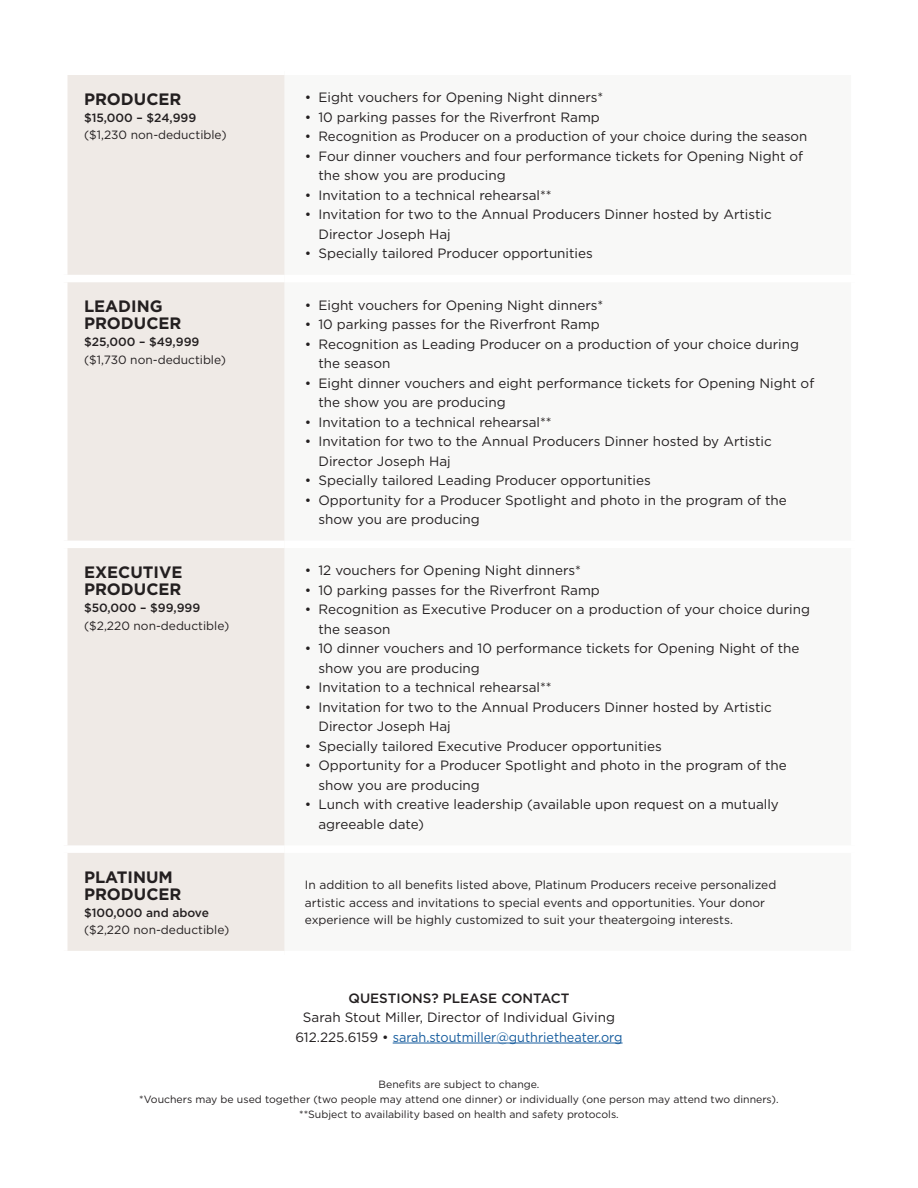
<style>
.page{position:relative;width:918px;height:1188px;background:#fff}
.page>*{position:absolute;margin:0;border:0;box-sizing:border-box;transform-origin:0 0}
.Subhead{font:700 16.5px/17.2px "Gotham";color:#231f20}
.t1{font:13.5px/19.5px "Gotham";color:#231f20}
.t2{font:13.5px "Gotham";color:#175d9e;scale:.94 1}
.t3{font:500 13.5px "Gotham";color:#231f20}
.Body_Copy{font:12px/17.2px "Gotham";color:#231f20}
.Body_Copy_Medium{font:500 12px "Gotham";color:#231f20}
.t4{font:10.5px "Gotham";color:#231f20}
.s1{color:#231f20}
</style>
<div class="page">
<div style="left:68px;top:75px;width:217px;height:876px;background:#efeae6"></div>
<div style="left:60px;top:275px;width:225px;height:7px;background:#fff"></div>
<div style="left:60px;top:541px;width:225px;height:7px;background:#fff"></div>
<div style="left:60px;top:845px;width:225px;height:8px;background:#fff"></div>
<hr style="left:393px;top:1043px;width:230px;height:1px;background:#175d9e">
<p class="Subhead" style="left:84px;top:90px;width:99px">PRODUCER</p>
<p class="Body_Copy_Medium" style="left:84px;top:110px;width:114px">$15,000 – $24,999</p>
<p class="Body_Copy" style="left:84px;top:126px;width:144px">($1,230 non-deductible)</p>
<p class="t1" style="left:305px;top:87px;width:300px">• Eight vouchers for Opening Night dinners*</p>
<p class="t1" style="left:305px;top:107px;width:296px">• 10 parking passes for the Riverfront Ramp</p>
<p class="t1" style="left:305px;top:126px;width:504px">• Recognition as Producer on a production of your choice during the season</p>
<p class="t1" style="left:318px;top:146px;width:486px;text-indent:-14px">• Four dinner vouchers and four performance tickets for Opening Night of the show you are producing</p>
<p class="t1" style="left:305px;top:185px;width:248px">• Invitation to a technical rehearsal**</p>
<p class="t1" style="left:318px;top:204px;width:455px;text-indent:-14px">• Invitation for two to the Annual Producers Dinner hosted by Artistic<br>Director Joseph Haj</p>
<p class="t1" style="left:305px;top:243px;width:289px">• Specially tailored Producer opportunities</p>
<p class="Subhead" style="left:84px;top:297px;width:80px">LEADING</p>
<p class="Subhead" style="left:84px;top:315px;width:99px">PRODUCER</p>
<p class="Body_Copy_Medium" style="left:84px;top:334px;width:117px">$25,000 – $49,999</p>
<p class="Body_Copy" style="left:84px;top:351px;width:144px">($1,730 non-deductible)</p>
<p class="t1" style="left:305px;top:295px;width:300px">• Eight vouchers for Opening Night dinners*</p>
<p class="t1" style="left:305px;top:314px;width:296px">• 10 parking passes for the Riverfront Ramp</p>
<p class="t1" style="left:318px;top:334px;width:482px;text-indent:-14px">• Recognition as Leading Producer on a production of your choice during the season</p>
<p class="t1" style="left:318px;top:373px;width:497px;text-indent:-14px">• Eight dinner vouchers and eight performance tickets for Opening Night of the show you are producing</p>
<p class="t1" style="left:305px;top:412px;width:248px">• Invitation to a technical rehearsal**</p>
<p class="t1" style="left:318px;top:431px;width:455px;text-indent:-14px">• Invitation for two to the Annual Producers Dinner hosted by Artistic<br>Director Joseph Haj</p>
<p class="t1" style="left:305px;top:470px;width:347px">• Specially tailored Leading Producer opportunities</p>
<p class="t1" style="left:318px;top:490px;width:470px;text-indent:-14px">• Opportunity for a Producer Spotlight and photo in the program of the show you are producing</p>
<p class="Subhead" style="left:84px;top:563px;width:100px">EXECUTIVE<br>PRODUCER</p>
<p class="Body_Copy_Medium" style="left:84px;top:600px;width:118px">$50,000 – $99,999</p>
<p class="Body_Copy" style="left:84px;top:616px;width:147px">($2,220 non-deductible)</p>
<p class="t1" style="left:305px;top:561px;width:278px">• 12 vouchers for Opening Night dinners*</p>
<p class="t1" style="left:305px;top:580px;width:296px">• 10 parking passes for the Riverfront Ramp</p>
<p class="t1" style="left:318px;top:600px;width:493px;text-indent:-14px">• Recognition as Executive Producer on a production of your choice during the season</p>
<p class="t1" style="left:318px;top:639px;width:483px;text-indent:-14px">• 10 dinner vouchers and 10 performance tickets for Opening Night of the show you are producing</p>
<p class="t1" style="left:305px;top:678px;width:248px">• Invitation to a technical rehearsal**</p>
<p class="t1" style="left:318px;top:697px;width:455px;text-indent:-14px">• Invitation for two to the Annual Producers Dinner hosted by Artistic<br>Director Joseph Haj</p>
<p class="t1" style="left:305px;top:736px;width:358px">• Specially tailored Executive Producer opportunities</p>
<p class="t1" style="left:318px;top:756px;width:470px;text-indent:-14px">• Opportunity for a Producer Spotlight and photo in the program of the show you are producing</p>
<p class="t1" style="left:318px;top:795px;width:462px;text-indent:-14px">• Lunch with creative leadership (available upon request on a mutually agreeable date)</p>
<p class="Subhead" style="left:84px;top:868px;width:99px">PLATINUM<br>PRODUCER</p>
<p class="Body_Copy_Medium" style="left:84px;top:905px;width:127px">$100,000 and above</p>
<p class="Body_Copy" style="left:84px;top:921px;width:147px">($2,220 non-deductible)</p>
<p class="Body_Copy" style="left:305px;top:876px;width:473px">In addition to all benefits listed above, Platinum Producers receive personalized artistic access and invitations to special events and opportunities. Your donor experience will be highly customized to suit your theatergoing interests.</p>
<p class="t3" style="left:349px;top:989px;width:222px">QUESTIONS? PLEASE CONTACT</p>
<p class="t1" style="left:303px;top:1007px;width:314px">Sarah Stout Miller, Director of Individual Giving</p>
<p class="t2" style="left:295px;top:1028px;width:349px"><span class="s1">612.225.6159 •</span> sarah.stoutmiller@guthrietheater.org</p>
<p class="t4" style="left:379px;top:1078px;width:162px">Benefits are subject to change.</p>
<p class="t4" style="left:139px;top:1093px;width:641px">*Vouchers may be used together (two people may attend one dinner) or individually (one person may attend two dinners).</p>
<p class="t4" style="left:299px;top:1108px;width:321px">**Subject to availability based on health and safety protocols.</p>
</div>
